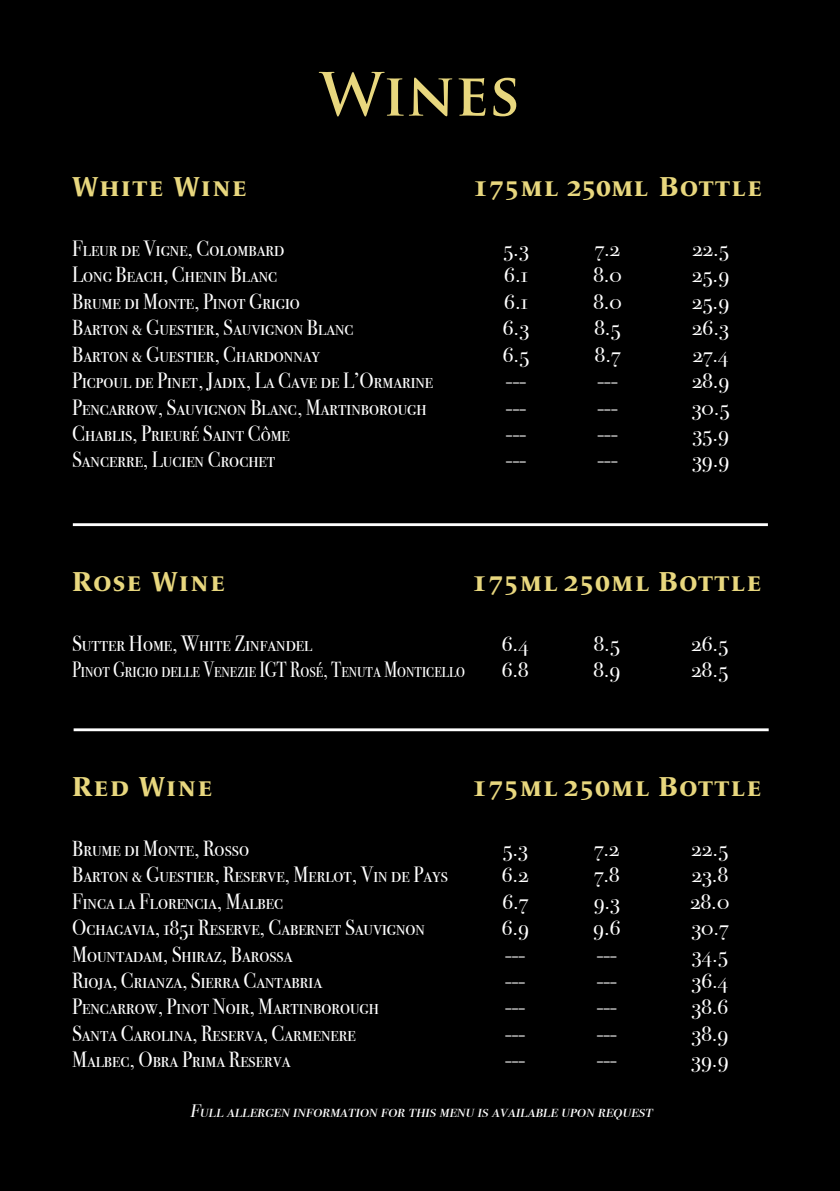
<style>
.page{position:relative;width:840px;height:1191px;background:#fff}
.page>*{position:absolute;margin:0;border:0;box-sizing:border-box;transform-origin:0 0}
.t1{font:700 58px "Trajan Pro";color:#e8d77e}
.t2{font:28px "Le Monde Livre Bold SC";letter-spacing:.05em;color:#e8d77e}
.t3{font:22px/26.4px "Bodoni Svty Two SCITCTT";color:#fff;scale:.9 1}
.t4{font:22px/26.4px "Bodoni Svty Two SCITCTT";color:#fff}
.t5{font:italic 18px "Bodoni Svty Two SCITCTT";color:#fff}
</style>
<div class="page">
<div style="left:0;top:0;width:839px;height:1191px;background:#000"></div>
<hr style="left:73px;top:523px;width:694px;height:3px;background:#fff">
<hr style="left:74px;top:728px;width:694px;height:3px;background:#fff">
<p class="t2" style="left:72px;top:170px;width:176px">White Wine</p>
<h1 class="t1" style="left:320px;top:58px;width:202px">Wines</h1>
<p class="t2" style="left:473px;top:170px;width:290px">175ml 250ml Bottle</p>
<p class="t3" style="left:72px;top:235px;width:402px">Fleur de Vigne, Colombard<br>Long Beach, Chenin Blanc<br>Brume di Monte, Pinot Grigio<br>Barton &amp; Guestier, Sauvignon Blanc<br>Barton &amp; Guestier, Chardonnay<br>Picpoul de Pinet, Jadix, La Cave de L’Ormarine<br>Pencarrow, Sauvignon Blanc, Martinborough<br>Chablis, Prieuré Saint Côme<br>Sancerre, Lucien Crochet</p>
<p class="t4" style="left:502px;top:235px;width:28px">5.3<br>6.1<br>6.1<br>6.3<br>6.5 --- --- --- ---</p>
<p class="t4" style="left:593px;top:235px;width:30px">7.2<br>8.0<br>8.0<br>8.5<br>8.7 --- --- --- ---</p>
<p class="t4" style="left:691px;top:235px;width:39px;text-align:justify">22.5<br>25.9<br>25.9<br>26.3<br>27.4<br>28.9<br>30.5<br>35.9<br>39.9</p>
<p class="t2" style="left:72px;top:564px;width:154px">Rose Wine</p>
<p class="t2" style="left:472px;top:564px;width:290px">175ml 250ml Bottle</p>
<p class="t3" style="left:72px;top:630px;width:438px">Sutter Home, White Zinfandel<br>Pinot Grigio delle Venezie IGT Rosé, Tenuta Monticello</p>
<p class="t4" style="left:501px;top:630px;width:28px">6.4<br>6.8</p>
<p class="t4" style="left:593px;top:630px;width:28px">8.5<br>8.9</p>
<p class="t4" style="left:691px;top:630px;width:38px">26.5<br>28.5</p>
<p class="t2" style="left:72px;top:769px;width:142px">Red Wine</p>
<p class="t3" style="left:72px;top:835px;width:419px">Brume di Monte, Rosso<br>Barton &amp; Guestier, Reserve, Merlot, Vin de Pays Finca la Florencia, Malbec<br>Ochagavia, 1851 Reserve, Cabernet Sauvignon Mountadam, Shiraz, Barossa<br>Rioja, Crianza, Sierra Cantabria<br>Pencarrow, Pinot Noir, Martinborough<br>Santa Carolina, Reserva, Carmenere<br>Malbec, Obra Prima Reserva</p>
<p class="t2" style="left:472px;top:769px;width:290px">175ml 250ml Bottle</p>
<p class="t4" style="left:501px;top:835px;width:29px">5.3<br>6.2<br>6.7<br>6.9 --- --- --- --- ---</p>
<p class="t4" style="left:593px;top:835px;width:29px">7.2<br>7.8<br>9.3<br>9.6 --- --- --- --- ---</p>
<p class="t4" style="left:690px;top:835px;width:40px;text-align:justify">22.5<br>23.8<br>28.0<br>30.7<br>34.5<br>36.4<br>38.6<br>38.9<br>39.9</p>
<p class="t5" style="left:190px;top:1100px;width:467px">Full allergen information for thismenu isavailable upon request</p>
</div>
